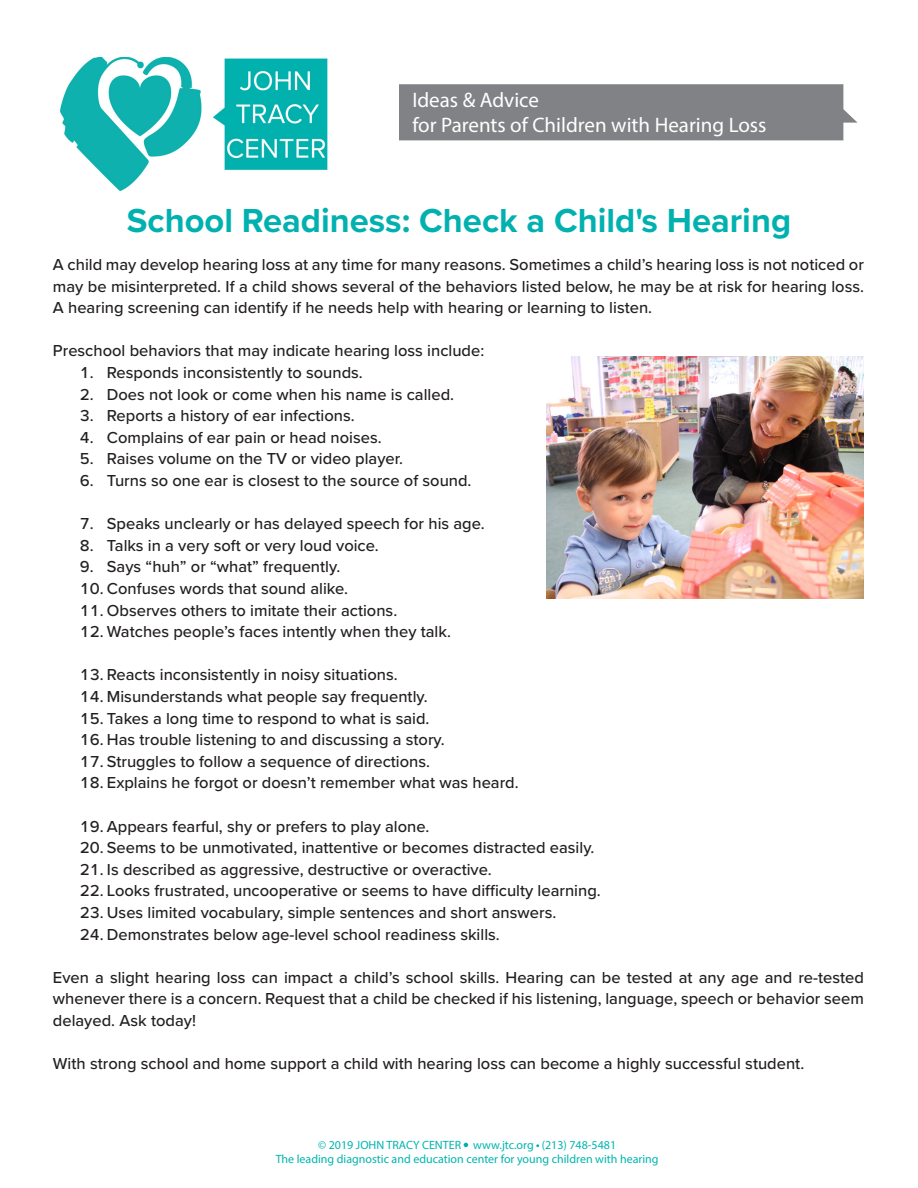
<style>
.page{position:relative;width:918px;height:1188px;background:#fff}
.page>*{position:absolute;margin:0;border:0;box-sizing:border-box;transform-origin:0 0}
.TITLE__Special_Paper{font:700 34.5px "Proxima Nova";color:#00b1b0}
.t1{font:21px/25.2px "Myriad Pro";color:#fff}
.Body_Text{font:500 16.5px/21.6px "Proxima Nova";color:#231f20;text-align:justify}
.t2{font:12px/14.4px "Myriad Pro";color:#00b5af;text-align:center}
</style>
<div class="page">
<svg style="left:464px;top:1143px;width:4px;height:4px"></svg>
<img style="left:60px;top:57px;width:268px;height:134px">
<div style="left:399px;top:84px;width:459px;height:56px;background:#808285"></div>
<img style="left:547px;top:356px;width:317px;height:243px">
<p class="t1" style="left:412px;top:87px;width:356px">Ideas &amp; Advice<br>for Parents of Children with Hearing Loss</p>
<p class="TITLE__Special_Paper" style="left:127px;top:195px;width:666px">School Readiness: Check a Child's Hearing</p>
<p class="Body_Text" style="left:53px;top:253px;width:813px">A child may develop hearing loss at any time for many reasons. Sometimes a child’s hearing loss is not noticed or may be misinterpreted. If a child shows several of the behaviors listed below, he may be at risk for hearing loss.<br>A hearing screening can identify if he needs help with hearing or learning to listen.</p>
<p class="Body_Text" style="left:53px;top:340px;width:433px">Preschool behaviors that may indicate hearing loss include:</p>
<p class="Body_Text" style="left:80px;top:361px;width:284px">1. Responds inconsistently to sounds.</p>
<p class="Body_Text" style="left:80px;top:383px;width:376px">2. Does not look or come when his name is called.</p>
<p class="Body_Text" style="left:80px;top:404px;width:276px">3. Reports a history of ear infections.</p>
<p class="Body_Text" style="left:80px;top:426px;width:303px">4. Complains of ear pain or head noises.</p>
<p class="Body_Text" style="left:80px;top:448px;width:325px">5. Raises volume on the TV or video player.</p>
<p class="Body_Text" style="left:80px;top:469px;width:393px">6. Turns so one ear is closest to the source of sound.</p>
<p class="Body_Text" style="left:80px;top:512px;width:406px">7. Speaks unclearly or has delayed speech for his age.</p>
<p class="Body_Text" style="left:80px;top:534px;width:300px">8. Talks in a very soft or very loud voice.</p>
<p class="Body_Text" style="left:80px;top:556px;width:262px">9. Says “huh” or “what” frequently.</p>
<p class="Body_Text" style="left:80px;top:577px;width:270px">10. Confuses words that sound alike.</p>
<p class="Body_Text" style="left:80px;top:599px;width:319px">11. Observes others to imitate their actions.</p>
<p class="Body_Text" style="left:80px;top:620px;width:373px">12. Watches people’s faces intently when they talk.</p>
<p class="Body_Text" style="left:80px;top:664px;width:319px">13. Reacts inconsistently in noisy situations.</p>
<p class="Body_Text" style="left:80px;top:685px;width:349px">14. Misunderstands what people say frequently.</p>
<p class="Body_Text" style="left:80px;top:707px;width:351px">15. Takes a long time to respond to what is said.</p>
<p class="Body_Text" style="left:80px;top:728px;width:366px">16. Has trouble listening to and discussing a story.</p>
<p class="Body_Text" style="left:80px;top:750px;width:352px">17. Struggles to follow a sequence of directions.</p>
<p class="Body_Text" style="left:80px;top:772px;width:440px">18. Explains he forgot or doesn’t remember what was heard.</p>
<p class="Body_Text" style="left:80px;top:815px;width:351px">19. Appears fearful, shy or prefers to play alone.</p>
<p class="Body_Text" style="left:80px;top:836px;width:516px">20. Seems to be unmotivated, inattentive or becomes distracted easily.</p>
<p class="Body_Text" style="left:80px;top:858px;width:413px">21. Is described as aggressive, destructive or overactive.</p>
<p class="Body_Text" style="left:80px;top:880px;width:522px">22. Looks frustrated, uncooperative or seems to have difficulty learning.</p>
<p class="Body_Text" style="left:80px;top:901px;width:478px">23. Uses limited vocabulary, simple sentences and short answers.</p>
<p class="Body_Text" style="left:80px;top:923px;width:421px">24. Demonstrates below age-level school readiness skills.</p>
<p class="Body_Text" style="left:53px;top:966px;width:813px">Even a slight hearing loss can impact a child’s school skills. Hearing can be tested at any age and re-tested whenever there is a concern. Request that a child be checked if his listening, language, speech or behavior seem delayed. Ask today!</p>
<p class="Body_Text" style="left:53px;top:1052px;width:753px">With strong school and home support a child with hearing loss can become a highly successful student.</p>
<p class="t2" style="left:276px;top:1137px;width:384px">© 2019 JOHN TRACY CENTER www.jtc.org (213) 748-5481<br>The leading diagnostic and education center for young children with hearing</p>
</div>
